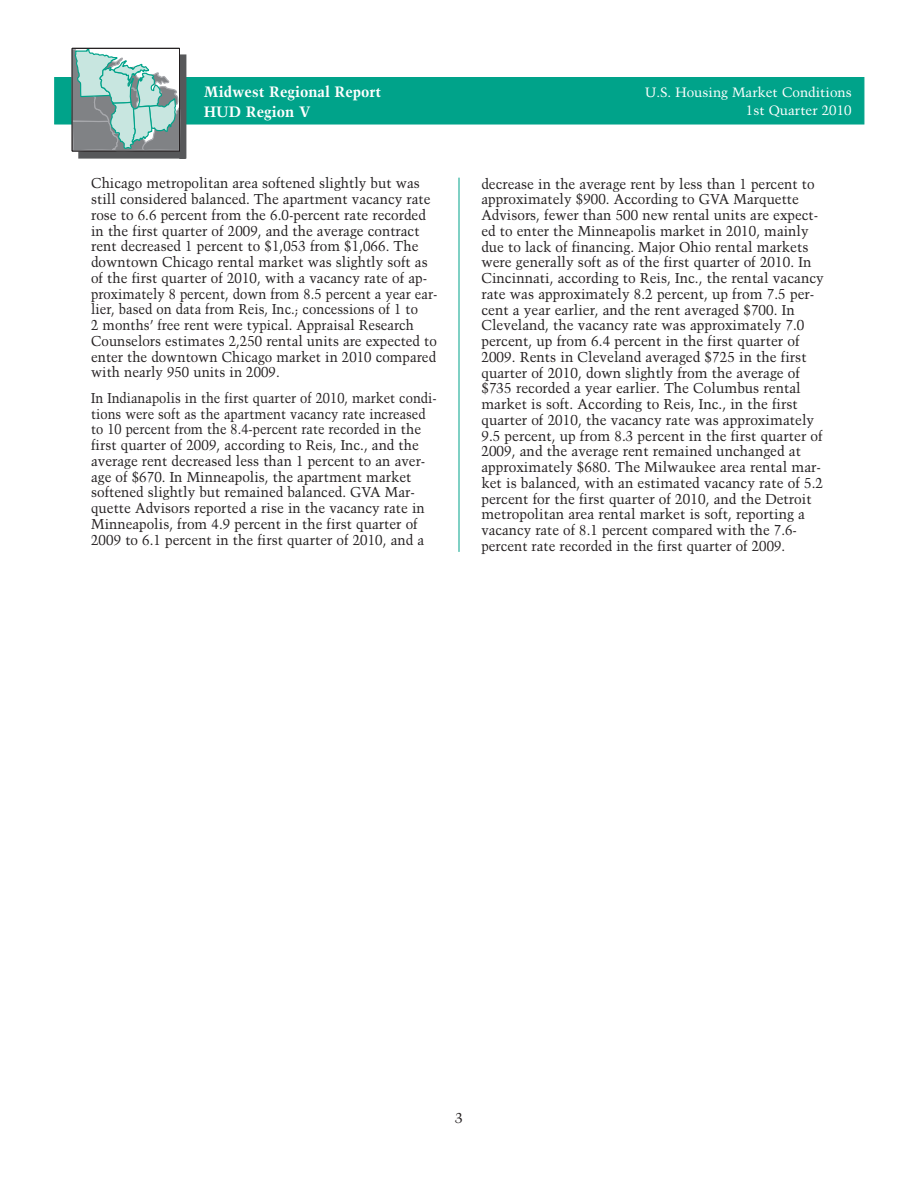
<style>
.page{position:relative;width:918px;height:1188px;background:#fff}
.page>*{position:absolute;margin:0;border:0;box-sizing:border-box;transform-origin:0 0}
.t1{font:700 15px/19.5px "Trump Mediaeval";color:#fff}
.CM1{font:14.25px/15.8px "Trump Mediaeval";color:#231f20;scale:.95 1}
.CM1-2{font:14.25px/15.8px "Trump Mediaeval";color:#231f20;scale:.91 1}
.CM1-3{font:14.25px "Trump Mediaeval";color:#231f20}
.t2{font:13.5px/18px "Trump Mediaeval";color:#fff;text-align:right}
</style>
<div class="page">
<div style="left:54px;top:77px;width:810px;height:47px;background:#00a38a"></div>
<svg style="left:72px;top:47px;width:115px;height:112px;background:#9bb1af"></svg>
<hr style="left:459px;top:178px;width:1px;height:374px;background:#00a38a">
<p class="t1" style="left:204px;top:82px;width:179px">Midwest Regional Report<br>HUD Region V</p>
<p class="t2" style="left:645px;top:84px;width:208px">U.S. Housing Market Conditions<br>1st Quarter 2010</p>
<p class="CM1" style="left:91px;top:175px;width:366px">Chicago metropolitan area softened slightly but was still considered balanced. The apartment vacancy rate rose to 6.6 percent from the 6.0-percent rate recorded in the first quarter of 2009, and the average contract rent decreased 1 percent to $1,053 from $1,066. The downtown Chicago rental market was slightly soft as of the first quarter of 2010, with a vacancy rate of ap&shy;proximately 8 percent, down from 8.5 percent a year ear&shy;lier, based on data from Reis, Inc.; concessions of 1 to<br>2 months’ free rent were typical. Appraisal Research Counselors estimates 2,250 rental units are expected to enter the downtown Chicago market in 2010 compared with nearly 950 units in 2009.</p>
<p class="CM1-2" style="left:91px;top:390px;width:381px">In Indianapolis in the first quarter of 2010, market condi&shy;tions were soft as the apartment vacancy rate increased to 10 percent from the 8.4-percent rate recorded in the first quarter of 2009, according to Reis, Inc., and the average rent decreased less than 1 percent to an aver&shy;age of $670. In Minneapolis, the apartment market softened slightly but remained balanced. GVA Mar&shy;quette Advisors reported a rise in the vacancy rate in Minneapolis, from 4.9 percent in the first quarter of 2009 to 6.1 percent in the first quarter of 2010, and a</p>
<p class="CM1" style="left:481px;top:176px;width:362px">decrease in the average rent by less than 1 percent to approximately $900. According to GVA Marquette Advisors, fewer than 500 new rental units are expect&shy;ed to enter the Minneapolis market in 2010, mainly due to lack of financing. Major Ohio rental markets were generally soft as of the first quarter of 2010. In Cincinnati, according to Reis, Inc., the rental vacancy rate was approximately 8.2 percent, up from 7.5 per&shy;cent a year earlier, and the rent averaged $700. In Cleveland, the vacancy rate was approximately 7.0 percent, up from 6.4 percent in the first quarter of 2009. Rents in Cleveland averaged $725 in the first quarter of 2010, down slightly from the average of $735 recorded a year earlier. The Columbus rental market is soft. According to Reis, Inc., in the first quarter of 2010, the vacancy rate was approximately 9.5 percent, up from 8.3 percent in the first quarter of 2009, and the average rent remained unchanged at approximately $680. The Milwaukee area rental mar&shy;ket is balanced, with an estimated vacancy rate of 5.2 percent for the first quarter of 2010, and the Detroit metropolitan area rental market is soft, reporting a vacancy rate of 8.1 percent compared with the 7.6- percent rate recorded in the first quarter of 2009.</p>
<p class="CM1-3" style="left:455px;top:1110px;width:9px">3</p>
</div>
